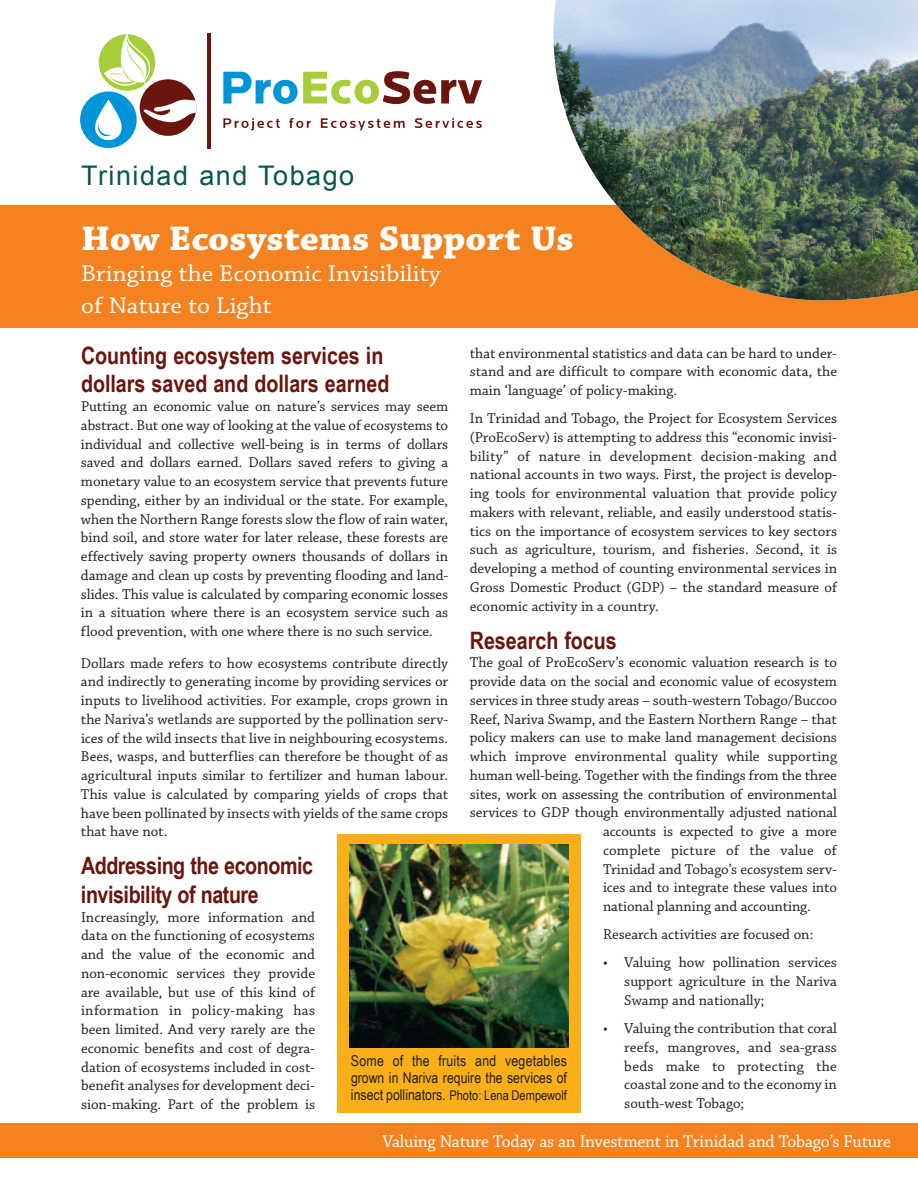
<style>
.page{position:relative;width:918px;height:1188px;background:#fff}
.page>*{position:absolute;margin:0;border:0;box-sizing:border-box;transform-origin:0 0}
.t1{font:700 36px "Chaparral Pro";color:#fff;scale:1.07 1}
.t2{font:27px "Arial";letter-spacing:.055em;color:#075750}
.t3{font:700 24px/28.5px "Arial Narrow";color:#6a150d}
.t4{font:24px/31.5px "Chaparral Pro";color:#fff;scale:1.07 1}
.t5{font:700 24px/28.5px "Arial Narrow";letter-spacing:-.02em;color:#6a150d}
.t6{font:18px "Chaparral Pro";letter-spacing:-.01em;color:#fff}
.t7{font:15px/18.8px "Chaparral Pro";letter-spacing:-.005em;color:#231f20;text-align:justify}
.t8{font:15px/17.2px "Arial Narrow";color:#231f20}
.t9{font:15px "Chaparral Pro";letter-spacing:.015em;color:#231f20}
.t10{font:13.5px "Arial Narrow";color:#231f20}
.s1{font-size:15px}
</style>
<div class="page">
<div style="left:0;top:206px;width:918px;height:122px;background:#f58220"></div>
<div style="left:140px;top:79px;width:56px;height:57px;background:#6a150d;border-radius:50%"></div>
<svg style="left:143px;top:98px;width:53px;height:24px"></svg>
<div style="left:80px;top:91px;width:57px;height:57px;background:#0095d9;border-radius:50%"></div>
<svg style="left:91px;top:99px;width:35px;height:47px"></svg>
<div style="left:99px;top:34px;width:56px;height:57px;background:#a6ce39;border-radius:50%"></div>
<svg style="left:104px;top:34px;width:51px;height:57px"></svg>
<hr style="left:207px;top:33px;width:4px;height:116px;background:#6a150d">
<svg style="left:223px;top:71px;width:259px;height:33px"></svg>
<svg style="left:223px;top:118px;width:259px;height:12px"></svg>
<img style="left:553px;top:0;width:365px;height:300px">
<div style="left:0;top:1124px;width:918px;height:34px;background:#f58220"></div>
<div style="left:337px;top:834px;width:244px;height:279px;background:#faaf18"></div>
<img style="left:350px;top:845px;width:218px;height:202px">
<h2 class="t2" style="left:81px;top:161px;width:275px">Trinidad and Tobago</h2>
<h1 class="t1" style="left:81px;top:225px;width:462px">How Ecosystems Support Us</h1>
<h3 class="t4" style="left:81px;top:260px;width:338px">Bringing the Economic Invisibility of Nature to Light</h3>
<h3 class="t3" style="left:81px;top:341px;width:310px">Counting ecosystem services in dollars saved and dollars earned</h3>
<p class="t7" style="left:81px;top:398px;width:369px">Putting an economic value on nature’s services may seem abstract. But one way of looking at the value of ecosystems to individual and collective well-being is in terms of dollars saved and dollars earned. Dollars saved refers to giving a monetary value to an ecosystem service that prevents future spending, either by an individual or the state. For example, when the Northern Range forests slow the flow of rain water, bind soil, and store water for later release, these forests are effectively saving property owners thousands of dollars in damage and clean up costs by preventing flooding and land&shy;slides. This value is calculated by comparing economic losses in a situation where there is an ecosystem service such as flood prevention, with one where there is no such service.</p>
<p class="t7" style="left:81px;top:655px;width:369px">Dollars made refers to how ecosystems contribute directly and indirectly to generating income by providing services or inputs to livelihood activities. For example, crops grown in the Nariva’s wetlands are supported by the pollination serv&shy;ices of the wild insects that live in neighbouring ecosystems.<br>Bees, wasps, and butterflies can therefore be thought of as agricultural inputs similar to fertilizer and human labour.<br>This value is calculated by comparing yields of crops that have been pollinated by insects with yields of the same crops that have not.</p>
<h3 class="t5" style="left:81px;top:851px;width:234px">Addressing the economic invisibility of nature</h3>
<p class="t7" style="left:81px;top:909px;width:236px">Increasingly, more information and data on the functioning of ecosystems and the value of the economic and non-economic services they provide are available, but use of this kind of information in policy-making has been limited. And very rarely are the economic benefits and cost of degra&shy;dation of ecosystems included in cost&shy;benefit analyses for development deci&shy;sion-making. Part of the problem is</p>
<p class="t7" style="left:470px;top:345px;width:369px">that environmental statistics and data can be hard to under&shy;stand and are difficult to compare with economic data, the main ‘language’ of policy-making.</p>
<p class="t7" style="left:470px;top:410px;width:369px">In Trinidad and Tobago, the Project for Ecosystem Services (ProEcoServ) is attempting to address this “economic invisi&shy;bility” of nature in development decision-making and national accounts in two ways. First, the project is develop&shy;ing tools for environmental valuation that provide policy makers with relevant, reliable, and easily understood statis&shy;tics on the importance of ecosystem services to key sectors such as agriculture, tourism, and fisheries. Second, it is developing a method of counting environmental services in Gross Domestic Product (GDP) – the standard measure of economic activity in a country.</p>
<h3 class="t3" style="left:470px;top:626px;width:149px">Research focus</h3>
<p class="t7" style="left:470px;top:655px;width:369px">The goal of ProEcoServ’s economic valuation research is to</p>
<p class="t7" style="left:470px;top:673px;width:369px">provide data on the social and economic value of ecosystem</p>
<p class="t7" style="left:470px;top:692px;width:369px">services in three study areas – south-western Tobago/Buccoo</p>
<p class="t7" style="left:470px;top:711px;width:369px">Reef, Nariva Swamp, and the Eastern Northern Range – that</p>
<p class="t7" style="left:470px;top:730px;width:369px">policy makers can use to make land management decisions</p>
<p class="t7" style="left:470px;top:748px;width:369px">which improve environmental quality while supporting</p>
<p class="t7" style="left:470px;top:767px;width:369px">human well-being. Together with the findings from the three</p>
<p class="t7" style="left:470px;top:786px;width:369px">sites, work on assessing the contribution of environmental</p>
<p class="t7" style="left:470px;top:805px;width:369px">services to GDP though environmentally adjusted national</p>
<p class="t7" style="left:603px;top:823px;width:236px">accounts is expected to give a more</p>
<p class="t9" style="left:603px;top:845px;width:235px">complete picture of the value of</p>
<p class="t7" style="left:603px;top:861px;width:236px">Trinidad and Tobago’s ecosystem serv-</p>
<p class="t7" style="left:603px;top:880px;width:236px">ices and to integrate these values into</p>
<p class="t7" style="left:603px;top:898px;width:209px">national planning and accounting.</p>
<p class="t7" style="left:603px;top:926px;width:212px">Research activities are focused on:</p>
<p class="t7" style="left:624px;top:955px;width:214px;text-indent:-21px">• Valuing how pollination services support agriculture in the Nariva Swamp and nationally;</p>
<p class="t7" style="left:624px;top:1020px;width:214px;text-indent:-21px">• Valuing the contribution that coral reefs, mangroves, and sea-grass beds make to protecting the coastal zone and to the economy in south-west Tobago;</p>
<p class="t8" style="left:351px;top:1052px;width:218px">Some of the fruits and vegetables grown in Nariva require the services of</p>
<p class="t10" style="left:351px;top:1088px;width:218px"><span class="s1">insect pollinators.</span> Photo: Lena Dempewolf</p>
<p class="t6" style="left:382px;top:1135px;width:510px">Valuing Nature Today as an Investment in Trinidad and Tobago’s Future</p>
</div>
